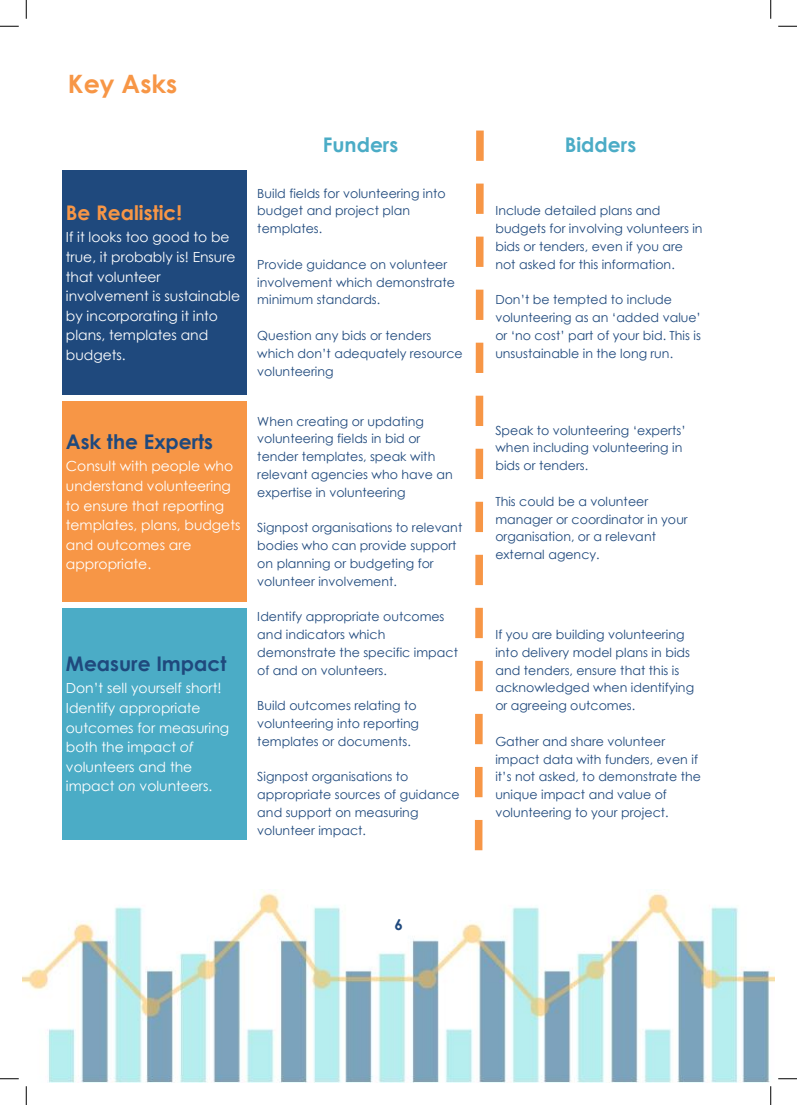
<style>
.page{position:relative;width:797px;height:1105px;background:#fff}
.page>*{position:absolute;margin:0;border:0;box-sizing:border-box;transform-origin:0 0}
.t1{font:700 25.25px "Century Gothic";color:#f79646}
.t2{font:700 20.12px "Century Gothic";color:#1f497d}
.t3{font:700 20.12px "Century Gothic";color:#4bacc6}
.t4{font:700 20.12px "Century Gothic";color:#f79646}
.t5{font:700 15.12px "Century Gothic";color:#1f497d}
.t6{font:14px/19.6px "Century Gothic";color:#fff}
.t7{font:12.62px/17.8px "Century Gothic";letter-spacing:.005em;color:#1f497d}
.s1{font-style:italic}
</style>
<div class="page">
<img style="left:23px;top:890px;width:751px;height:192px">
<div style="left:62px;top:170px;width:186px;height:226px;background:#1f497d"></div>
<div style="left:62px;top:401px;width:186px;height:202px;background:#f79646"></div>
<div style="left:62px;top:608px;width:186px;height:232px;background:#4bacc6"></div>
<svg style="left:474px;top:130px;width:10px;height:721px"></svg>
<svg style="left:0;top:25px;width:19px;height:2px"></svg>
<svg style="left:778px;top:25px;width:19px;height:2px"></svg>
<svg style="left:0;top:1078px;width:19px;height:1px"></svg>
<svg style="left:778px;top:1078px;width:19px;height:1px"></svg>
<svg style="left:25px;top:0;width:2px;height:19px"></svg>
<svg style="left:25px;top:1086px;width:2px;height:19px"></svg>
<svg style="left:770px;top:0;width:1px;height:19px"></svg>
<svg style="left:770px;top:1086px;width:1px;height:19px"></svg>
<p class="t1" style="left:68px;top:64px;width:111px">Key Asks</p>
<p class="t4" style="left:66px;top:198px;width:118px">Be Realistic!</p>
<p class="t6" style="left:66px;top:227px;width:176px">If it looks too good to be true, it probably is! Ensure that volunteer involvement is sustainable by incorporating it into plans, templates and budgets.</p>
<p class="t2" style="left:66px;top:427px;width:149px">Ask the Experts</p>
<p class="t6" style="left:66px;top:456px;width:176px">Consult with people who understand volunteering to ensure that reporting templates, plans, budgets and outcomes are appropriate.</p>
<p class="t2" style="left:66px;top:649px;width:162px">Measure Impact</p>
<p class="t6" style="left:66px;top:678px;width:165px">Don’t sell yourself short!<br>Identify appropriate outcomes for measuring both the impact <span class="s1">of </span>volunteers and the impact <span class="s1">on</span> volunteers.</p>
<p class="t3" style="left:323px;top:130px;width:77px">Funders</p>
<p class="t3" style="left:565px;top:130px;width:73px">Bidders</p>
<p class="t7" style="left:257px;top:184px;width:190px">Build fields for volunteering into budget and project plan templates.</p>
<p class="t7" style="left:257px;top:255px;width:199px">Provide guidance on volunteer involvement which demonstrate minimum standards.</p>
<p class="t7" style="left:257px;top:326px;width:207px">Question any bids or tenders which don’t adequately resource volunteering</p>
<p class="t7" style="left:257px;top:412px;width:197px">When creating or updating volunteering fields in bid or tender templates, speak with relevant agencies who have an expertise in volunteering</p>
<p class="t7" style="left:257px;top:519px;width:206px">Signpost organisations to relevant bodies who can provide support on planning or budgeting for volunteer involvement.</p>
<p class="t7" style="left:257px;top:607px;width:202px">Identify appropriate outcomes and indicators which demonstrate the specific impact of and on volunteers.</p>
<p class="t7" style="left:257px;top:696px;width:163px">Build outcomes relating to volunteering into reporting templates or documents.</p>
<p class="t7" style="left:257px;top:768px;width:204px">Signpost organisations to appropriate sources of guidance and support on measuring volunteer impact.</p>
<p class="t7" style="left:495px;top:202px;width:209px">Include detailed plans and budgets for involving volunteers in bids or tenders, even if you are not asked for this information.</p>
<p class="t7" style="left:495px;top:291px;width:207px">Don’t be tempted to include volunteering as an ‘added value’ or ‘no cost’ part of your bid. This is unsustainable in the long run.</p>
<p class="t7" style="left:495px;top:421px;width:192px">Speak to volunteering ‘experts’ when including volunteering in bids or tenders.</p>
<p class="t7" style="left:495px;top:492px;width:194px">This could be a volunteer manager or coordinator in your organisation, or a relevant external agency.</p>
<p class="t7" style="left:495px;top:625px;width:200px">If you are building volunteering into delivery model plans in bids and tenders, ensure that this is acknowledged when identifying or agreeing outcomes.</p>
<p class="t7" style="left:495px;top:732px;width:207px">Gather and share volunteer impact data with funders, even if it’s not asked, to demonstrate the unique impact and value of volunteering to your project.</p>
<p class="t5" style="left:394px;top:913px;width:10px">6</p>
</div>
